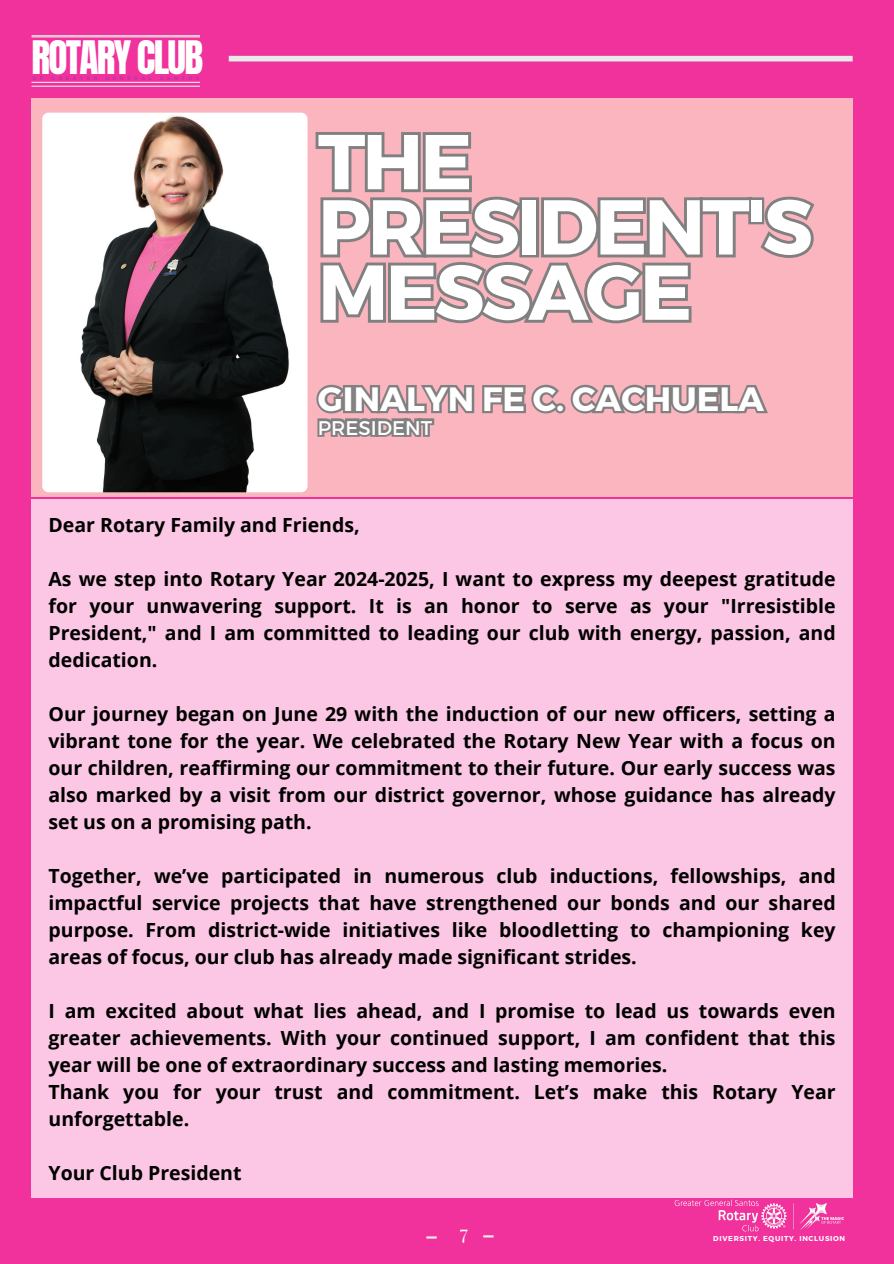
<style>
.page{position:relative;width:894px;height:1264px;background:#fff}
.page>*{position:absolute;margin:0;border:0;box-sizing:border-box;transform-origin:0 0}
.t1{font:700 77.55px/65.2px "Montserrat";letter-spacing:-.04em;color:#fff}
.t2{font:39.15px "Anton";letter-spacing:-.045em;color:#fff}
.t3{font:700 33.6px "Montserrat";color:#fff}
.t4{font:19.95px "Playfair Display";color:#fff}
.t5{font:19.8px "Montserrat";color:#fff}
.t6{font:700 19.5px/27px "Open Sans";color:#000;text-align:justify}
.t7{font:700 7.05px "Montserrat";letter-spacing:.095em;color:#fff}
.t8{font:700 4.95px "Montserrat";letter-spacing:.735em;color:#b3a}
</style>
<div class="page">
<div style="left:0;top:0;width:893px;height:1263px;background:#f1319c"></div>
<div style="left:229px;top:56px;width:623px;height:5px;background:#e9e9e9"></div>
<hr style="left:32px;top:82px;width:168px;height:1px;background:#e9e9e9">
<hr style="left:32px;top:36px;width:168px;height:1px;background:#e9e9e9">
<hr style="left:32px;top:86px;width:168px;height:1px;background:#e9e9e9">
<hr style="left:32px;top:35px;width:168px;height:1px;background:#e9e9e9">
<svg style="left:426px;top:1236px;width:10px;height:2px"></svg>
<svg style="left:483px;top:1235px;width:10px;height:2px"></svg>
<div style="left:32px;top:98px;width:820px;height:398px;background:#fbb5bf"></div>
<img style="left:42px;top:113px;width:265px;height:379px;border-radius:6px">
<div style="left:32px;top:499px;width:820px;height:698px;background:#fbc7e4"></div>
<img style="left:664px;top:1197px;width:188px;height:35px">
<svg style="left:315px;top:132px;width:500px;height:192px"></svg>
<svg style="left:316px;top:384px;width:452px;height:54px"></svg>
<h2 class="t2" style="left:32px;top:30px;width:173px">ROTARY CLUB</h2>
<h4 class="t8" style="left:32px;top:75px;width:12px">O F</h4>
<h4 class="t8" style="left:51px;top:75px;width:47px">GREATER</h4>
<h4 class="t8" style="left:106px;top:75px;width:47px">GENERAL</h4>
<h4 class="t8" style="left:160px;top:75px;width:41px">SANTOS</h4>
<p class="t1" style="left:318px;top:125px;width:496px">THE<br>PRESIDENT'S<br>MESSAGE</p>
<h5 class="t3" style="left:318px;top:377px;width:447px">GINALYN FE C. CACHUELA</h5>
<h5 class="t5" style="left:318px;top:414px;width:116px">PRESIDENT</h5>
<h3 class="t6" style="left:48px;top:510px;width:312px">Dear Rotary Family and Friends,</h3>
<h1 class="t6" style="left:48px;top:564px;width:788px">As we step into Rotary Year 2024-2025, I want to express my deepest gratitude for your unwavering support. It is an honor to serve as your "Irresistible President," and I am committed to leading our club with energy, passion, and dedication.</h1>
<h4 class="t6" style="left:48px;top:699px;width:788px">Our journey began on June 29 with the induction of our new officers, setting a vibrant tone for the year. We celebrated the Rotary New Year with a focus on our children, reaffirming our commitment to their future. Our early success was also marked by a visit from our district governor, whose guidance has already set us on a promising path.</h4>
<h4 class="t6" style="left:48px;top:861px;width:788px">Together, we’ve participated in numerous club inductions, fellowships, and impactful service projects that have strengthened our bonds and our shared purpose. From district-wide initiatives like bloodletting to championing key areas of focus, our club has already made significant strides.</h4>
<h4 class="t6" style="left:48px;top:996px;width:788px;text-align:left">I am excited about what lies ahead, and I promise to lead us towards even greater achievements. With your continued support, I am confident that this year will be one of extraordinary success and lasting memories.<br>Thank you for your trust and commitment. Let’s make this Rotary Year unforgettable.</h4>
<h4 class="t6" style="left:48px;top:1158px;width:194px">Your Club President</h4>
<p class="t4" style="left:460px;top:1218px;width:10px">7</p>
<p class="t7" style="left:713px;top:1234px;width:133px">DIVERSITY. EQUITY. INCLUSION</p>
</div>
